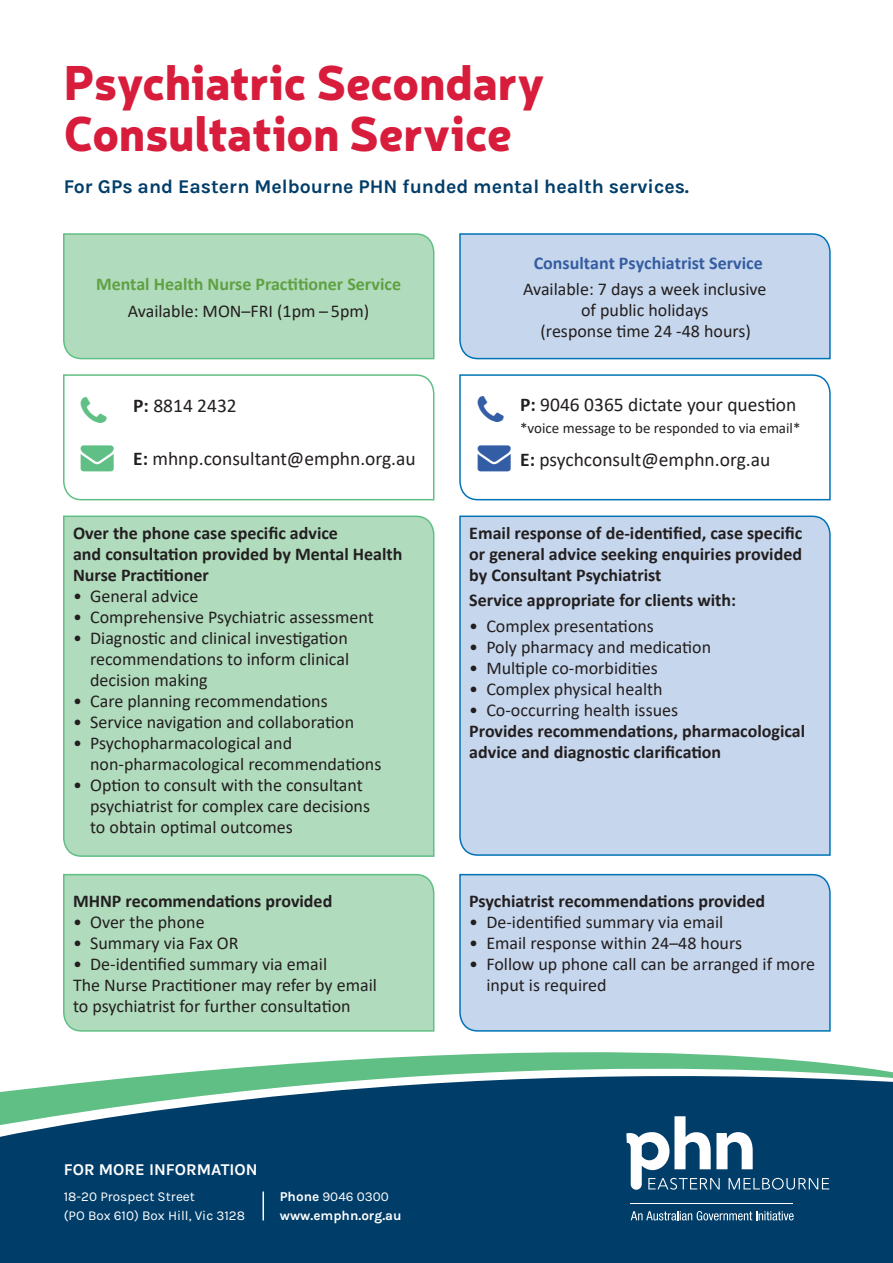
<style>
.page{position:relative;width:893px;height:1263px;background:#fff}
.page>*{position:absolute;margin:0;border:0;box-sizing:border-box;transform-origin:0 0}
.t1{font:900 48px/51px "Neris";letter-spacing:-.005em;color:#d81d3c}
.t2{font:19.5px "Calibri";color:#231f20}
.t3{font:700 19.5px "Karla";color:#003d69}
.t4{font:18px/21px "Calibri";color:#231f20}
.t5{font:700 18px/21px "Calibri";color:#231f20}
.t6{font:700 18px "Calibri";color:#5fa143}
.t7{font:700 18px "Calibri";color:#355da1}
.t8{font:700 16.5px "Karla";color:#fff}
.t9{font:15px "Calibri";color:#231f20}
.t10{font:13.5px "Karla";color:#fff}
.t11{font:700 13.5px "Karla";color:#fff}
.s1{font-weight:700}
</style>
<div class="page">
<svg style="left:0;top:1052px;width:893px;height:211px;background:#235e7b"></svg>
<hr style="left:262px;top:1191px;width:2px;height:29px;background:#fff">
<div style="left:63px;top:233px;width:372px;height:127px;background:#b1dbbd"></div>
<svg style="left:63px;top:515px;width:372px;height:342px;background:#aad8b8"></svg>
<svg style="left:459px;top:515px;width:372px;height:341px;background:#bad0e8"></svg>
<div style="left:63px;top:873px;width:372px;height:159px;background:#b1dbbd"></div>
<div style="left:459px;top:873px;width:372px;height:159px;background:#c6d6ec"></div>
<svg style="left:63px;top:374px;width:372px;height:127px"></svg>
<div style="left:459px;top:233px;width:372px;height:127px;background:#c6d6ec"></div>
<svg style="left:459px;top:374px;width:372px;height:127px"></svg>
<svg style="left:626px;top:1116px;width:203px;height:74px"></svg>
<svg style="left:631px;top:1211px;width:163px;height:9px"></svg>
<hr style="left:631px;top:1203px;width:162px;height:1px;background:#fff">
<svg style="left:81px;top:397px;width:26px;height:26px"></svg>
<svg style="left:478px;top:396px;width:26px;height:26px"></svg>
<svg style="left:81px;top:445px;width:33px;height:27px"></svg>
<svg style="left:478px;top:445px;width:33px;height:26px"></svg>
<h1 class="t1" style="left:64px;top:54px;width:482px">Psychiatric Secondary<br>Consultation Service</h1>
<p class="t3" style="left:64px;top:175px;width:627px">For GPs and Eastern Melbourne PHN funded mental health services.</p>
<p class="t6" style="left:96px;top:271px;width:307px">Mental Health Nurse Practitioner Service</p>
<p class="t4" style="left:128px;top:300px;width:243px">Available: MON–FRI (1pm – 5pm)</p>
<p class="t2" style="left:133px;top:392px;width:105px"><span class="s1">P:</span> 8814 2432</p>
<p class="t2" style="left:133px;top:445px;width:284px"><span class="s1">E:</span> mhnp.consultant@emphn.org.au</p>
<p class="t5" style="left:73px;top:522px;width:331px">Over the phone case specific advice<br>and consultation provided by Mental Health<br>Nurse Practitioner</p>
<p class="t4" style="left:73px;top:585px;width:127px">• General advice</p>
<p class="t4" style="left:73px;top:606px;width:302px">• Comprehensive Psychiatric assessment</p>
<p class="t4" style="left:90px;top:627px;width:261px;text-align:justify;text-indent:-17px">• Diagnostic and clinical investigation recommendations to inform clinical decision making</p>
<p class="t4" style="left:73px;top:690px;width:256px">• Care planning recommendations</p>
<p class="t4" style="left:73px;top:711px;width:283px">• Service navigation and collaboration</p>
<p class="t4" style="left:90px;top:732px;width:293px;text-indent:-17px">• Psychopharmacological and non-pharmacological recommendations</p>
<p class="t4" style="left:90px;top:774px;width:281px;text-indent:-17px">• Option to consult with the consultant psychiatrist for complex care decisions to obtain optimal outcomes</p>
<p class="t5" style="left:73px;top:890px;width:261px">MHNP recommendations provided</p>
<p class="t4" style="left:73px;top:911px;width:133px">• Over the phone</p>
<p class="t4" style="left:73px;top:932px;width:167px">• Summary via Fax OR</p>
<p class="t4" style="left:73px;top:953px;width:305px">• De-identified summary via email<br>The Nurse Practitioner may refer by email to psychiatrist for further consultation</p>
<p class="t7" style="left:534px;top:251px;width:231px">Consultant Psychiatrist Service</p>
<p class="t4" style="left:523px;top:278px;width:245px;text-align:center">Available: 7 days a week inclusive of public holidays<br>(response time 24 -48 hours)</p>
<p class="t2" style="left:520px;top:391px;width:278px"><span class="s1">P:</span> 9046 0365 dictate your question</p>
<p class="t9" style="left:520px;top:418px;width:282px">*voice message to be responded to via email*</p>
<p class="t2" style="left:520px;top:446px;width:252px"><span class="s1">E:</span> psychconsult@emphn.org.au</p>
<p class="t5" style="left:469px;top:522px;width:335px;text-align:justify">Email response of de-identified, case specific or general advice seeking enquiries provided by Consultant Psychiatrist</p>
<p class="t5" style="left:469px;top:590px;width:268px">Service appropriate for clients with:</p>
<p class="t4" style="left:469px;top:615px;width:186px">• Complex presentations</p>
<p class="t4" style="left:469px;top:636px;width:243px">• Poly pharmacy and medication</p>
<p class="t4" style="left:469px;top:657px;width:190px">• Multiple co-morbidities</p>
<p class="t4" style="left:469px;top:678px;width:195px">• Complex physical health</p>
<p class="t4" style="left:469px;top:699px;width:210px">• Co-occurring health issues</p>
<p class="t5" style="left:469px;top:720px;width:337px">Provides recommendations, pharmacological advice and diagnostic clarification</p>
<p class="t5" style="left:469px;top:890px;width:297px">Psychiatrist recommendations provided</p>
<p class="t4" style="left:469px;top:911px;width:256px">• De-identified summary via email</p>
<p class="t4" style="left:469px;top:932px;width:274px">• Email response within 24–48 hours</p>
<p class="t4" style="left:486px;top:953px;width:330px;text-indent:-17px">• Follow up phone call can be arranged if more input is required</p>
<p class="t8" style="left:64px;top:1159px;width:195px">FOR MORE INFORMATION</p>
<p class="t10" style="left:64px;top:1189px;width:133px">18-20 Prospect Street</p>
<p class="t10" style="left:280px;top:1189px;width:111px"><span class="s1">Phone</span> 9046 0300</p>
<p class="t10" style="left:64px;top:1208px;width:183px">(PO Box 610) Box Hill, Vic 3128</p>
<p class="t11" style="left:280px;top:1208px;width:123px">www.emphn.org.au</p>
</div>
